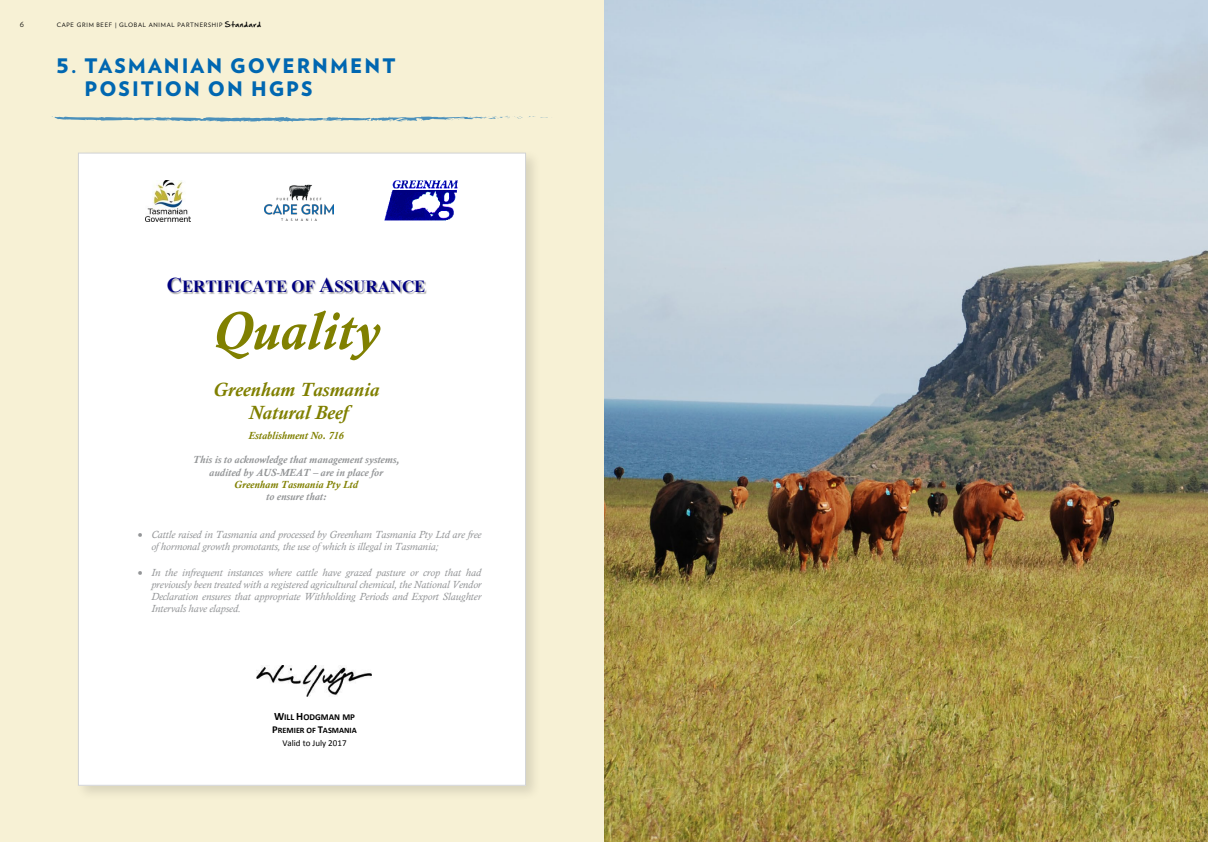
<style>
.page{position:relative;width:1208px;height:842px;background:#fff}
.page>*{position:absolute;margin:0;border:0;box-sizing:border-box;transform-origin:0 0}
.t1{font:italic 700 54.1px "Calisto";color:#808000}
.t2{font:900 20px/23px "Verlag";letter-spacing:.1em;color:#0067b1}
.t3{font:italic 700 19.6px/23px "Calisto";color:#808000;text-align:center}
.t4{font:700 16.9px "Times New Roman";color:#000080}
.t5{font:italic 10.5px/12.1px "Calisto";color:#939597}
.t6{font:italic 700 10.5px/12.3px "Calisto";color:#949698;text-align:center}
.t7{font:italic 700 10.5px "Calisto";color:#808000}
.t8{font:9px "Calibri";color:#000}
.t9{font:700 9px "Calibri";color:#000}
.t10{font:300 9px "Verlag";color:#000}
.t11{font:700 8.3px "Calibri";color:#000}
.t12{font:6px "Verlag";letter-spacing:.12em;color:#000}
.s1{font-family:"Hand Of Sean";font-size:6.5px}
.s2{font-size:21px}
.s3{font-size:11.3px}
.s4{font-size:10.5px}
</style>
<div class="page">
<img style="left:604px;top:0;width:604px;height:842px">
<div style="left:0;top:0;width:604px;height:842px;background:#f7f1d5"></div>
<div style="left:75px;top:149px;width:467px;height:652px;background:#000;opacity:.12"></div>
<div style="left:78px;top:153px;width:447px;height:632px;background:#fff"></div>
<img style="left:146px;top:181px;width:45px;height:40px">
<img style="left:384px;top:181px;width:74px;height:40px">
<img style="left:168px;top:278px;width:259px;height:17px">
<img style="left:257px;top:665px;width:115px;height:31px">
<img style="left:265px;top:185px;width:69px;height:35px">
<svg style="left:51px;top:116px;width:497px;height:6px"></svg>
<p class="t10" style="left:20px;top:17px;width:6px">6</p>
<p class="t12" style="left:57px;top:21px;width:206px">CAPE GRIM BEEF | GLOBAL ANIMAL PARTNERSHIP <span class="s1">Standard</span></p>
<h2 class="t2" style="left:85px;top:53px;width:312px;text-indent:-28px">5. TASMANIAN GOVERNMENT<br>POSITION ON HGPS</h2>
<h3 class="t4" style="left:167px;top:275px;width:260px"><span class="s2">C</span>ERTIFICATE OF <span class="s2">A</span>SSURANCE</h3>
<h1 class="t1" style="left:212px;top:299px;width:169px">Quality</h1>
<h3 class="t3" style="left:213px;top:378px;width:168px">Greenham Tasmania<br>Natural Beef</h3>
<p class="t7" style="left:248px;top:429px;width:97px">Establishment No. 716</p>
<p class="t6" style="left:193px;top:454px;width:208px">This is to acknowledge that management systems, audited by AUS-MEAT – are in place for</p>
<p class="t7" style="left:234px;top:478px;width:125px">Greenham Tasmania Pty Ltd</p>
<p class="t6" style="left:266px;top:491px;width:61px">to ensure that:</p>
<p class="t5" style="left:151px;top:529px;width:331px;text-indent:-14px">• Cattle raised in Tasmania and processed by Greenham Tasmania Pty Ltd are free of hormonal growth promotants, the use of which is illegal in Tasmania;</p>
<p class="t5" style="left:151px;top:566px;width:332px;text-align:justify;text-indent:-14px">• In the infrequent instances where cattle have grazed pasture or crop that had previously been treated with a registered agricultural chemical, the National Vendor Declaration ensures that appropriate Withholding Periods and Export Slaughter Intervals have elapsed.</p>
<p class="t9" style="left:274px;top:711px;width:82px"><span class="s3">W</span>ILL <span class="s3">H</span>ODGMAN MP</p>
<p class="t11" style="left:272px;top:725px;width:86px"><span class="s4">P</span>REMIER OF <span class="s4">T</span>ASMANIA</p>
<p class="t8" style="left:282px;top:737px;width:66px">Valid to July 2017</p>
</div>
